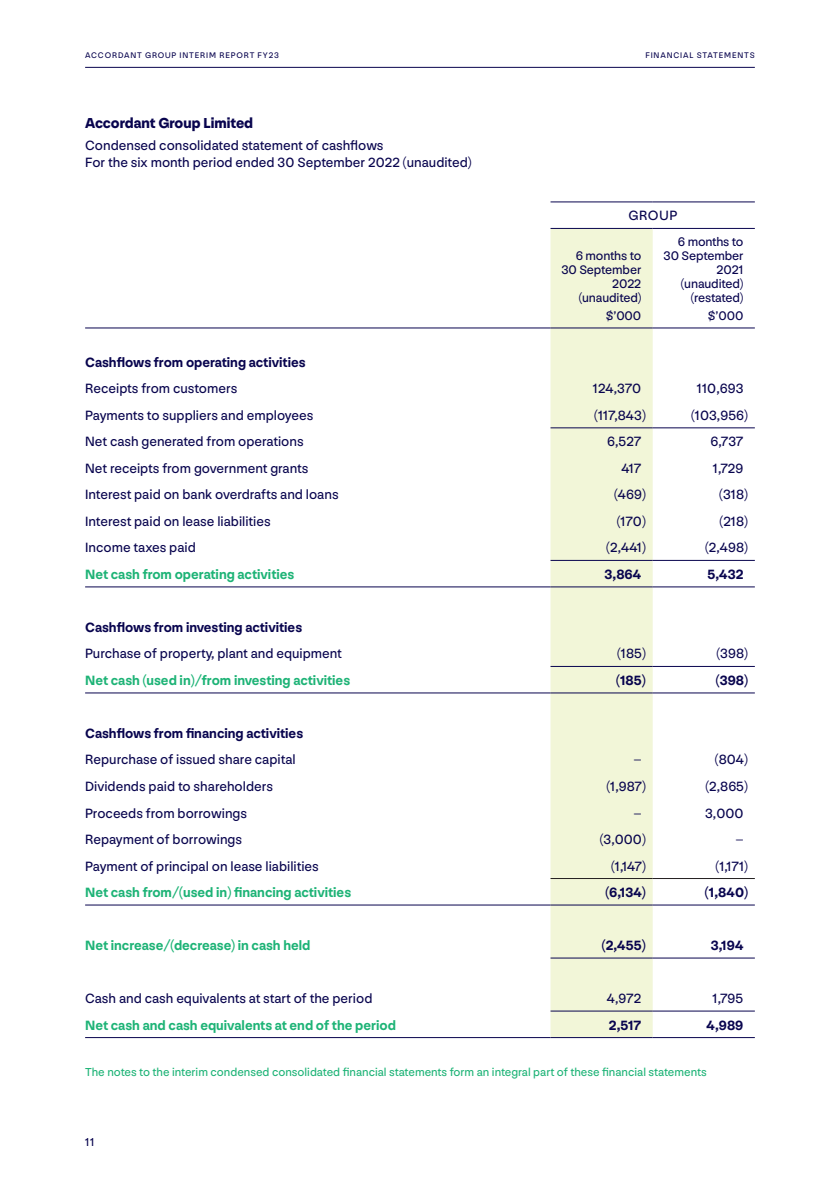
<style>
.page{position:relative;width:840px;height:1191px;background:#fff}
.page>*{position:absolute;margin:0;border:0;box-sizing:border-box;transform-origin:0 0}
.Page_Heading-1_NEW{font:900 15px "NN Nouvelle Grotesk";color:#08044e}
.Fin_Body_NEW{font:14px "NN Nouvelle Grotesk";color:#08044e}
.Fin_Body_NEW-2{font:700 14px "NN Nouvelle Grotesk";color:#1db376}
.Fin_Body_NEW-3{font:700 14px "NN Nouvelle Grotesk";color:#08044e}
.Page_Heading-2_NEW{font:14px "NN Nouvelle Grotesk";color:#08044e}
.Table_Heading_GROUP{font:14px "NN Nouvelle Grotesk";letter-spacing:.05em;color:#08044e}
.Table_Heading_Date_e{font:13px/14px "NN Nouvelle Grotesk";letter-spacing:-.01em;color:#08044e;text-align:right}
.Fin_-_the_notes_to_N{font:12px "NN Nouvelle Grotesk";color:#1db376}
.t1{font:12px "NN Forever Grotesk STD";color:#08044e}
.t2{font:8.4px "NN Nouvelle Grotesk";letter-spacing:.1em;color:#08044e}
</style>
<div class="page">
<div style="left:550px;top:229px;width:102px;height:808px;background:#f2f6d8"></div>
<hr style="left:550px;top:201px;width:102px;height:1px;background:#08044e">
<hr style="left:652px;top:201px;width:102px;height:1px;background:#08044e">
<hr style="left:550px;top:228px;width:102px;height:1px;background:#08044e">
<hr style="left:652px;top:228px;width:102px;height:1px;background:#08044e">
<hr style="left:85px;top:327px;width:465px;height:1px;background:#08044e">
<hr style="left:550px;top:327px;width:102px;height:1px;background:#08044e">
<hr style="left:652px;top:327px;width:102px;height:1px;background:#08044e">
<hr style="left:550px;top:427px;width:102px;height:1px;background:#08044e">
<hr style="left:652px;top:427px;width:102px;height:1px;background:#08044e">
<hr style="left:550px;top:560px;width:102px;height:1px;background:#08044e">
<hr style="left:652px;top:560px;width:102px;height:1px;background:#08044e">
<hr style="left:550px;top:666px;width:102px;height:1px;background:#08044e">
<hr style="left:652px;top:666px;width:102px;height:1px;background:#08044e">
<hr style="left:550px;top:878px;width:102px;height:1px;background:#231f20">
<hr style="left:652px;top:878px;width:102px;height:1px;background:#231f20">
<hr style="left:550px;top:957px;width:102px;height:1px;background:#08044e">
<hr style="left:652px;top:957px;width:102px;height:1px;background:#08044e">
<hr style="left:550px;top:1010px;width:102px;height:1px;background:#08044e">
<hr style="left:652px;top:1010px;width:102px;height:1px;background:#08044e">
<hr style="left:85px;top:586px;width:465px;height:1px;background:#08044e">
<hr style="left:550px;top:586px;width:102px;height:1px;background:#08044e">
<hr style="left:652px;top:586px;width:102px;height:1px;background:#08044e">
<hr style="left:85px;top:692px;width:465px;height:1px;background:#08044e">
<hr style="left:550px;top:692px;width:102px;height:1px;background:#08044e">
<hr style="left:652px;top:692px;width:102px;height:1px;background:#08044e">
<hr style="left:85px;top:904px;width:465px;height:1px;background:#08044e">
<hr style="left:550px;top:904px;width:102px;height:1px;background:#08044e">
<hr style="left:652px;top:904px;width:102px;height:1px;background:#08044e">
<hr style="left:85px;top:1037px;width:465px;height:1px;background:#08044e">
<hr style="left:550px;top:1037px;width:102px;height:1px;background:#08044e">
<hr style="left:652px;top:1037px;width:102px;height:1px;background:#08044e">
<hr style="left:85px;top:67px;width:669px;height:1px;background:#08044e">
<p class="t2" style="left:85px;top:50px;width:195px">ACCORDANT GROUP INTERIM REPORT FY23</p>
<p class="t2" style="left:645px;top:50px;width:111px">FINANCIAL STATEMENTS</p>
<p class="Page_Heading-1_NEW" style="left:85px;top:112px;width:169px">Accordant Group Limited</p>
<p class="Page_Heading-2_NEW" style="left:85px;top:136px;width:300px">Condensed consolidated statement of cashflows</p>
<p class="Page_Heading-2_NEW" style="left:85px;top:153px;width:388px">For the six month period ended 30 September 2022 (unaudited)</p>
<p class="Table_Heading_GROUP" style="left:628px;top:206px;width:50px">GROUP</p>
<p class="Table_Heading_Date_e" style="left:561px;top:249px;width:81px">6 months to<br>30 September<br>2022 (unaudited)</p>
<p class="Table_Heading_Date_e" style="left:663px;top:235px;width:81px">6 months to<br>30 September<br>2021 (unaudited) (restated)</p>
<p class="Table_Heading_Date_e" style="left:605px;top:309px;width:37px">$’000</p>
<p class="Table_Heading_Date_e" style="left:707px;top:309px;width:37px">$’000</p>
<p class="Fin_Body_NEW-3" style="left:85px;top:353px;width:222px">Cashflows from operating activities</p>
<p class="Fin_Body_NEW" style="left:85px;top:379px;width:154px">Receipts from customers</p>
<p class="Fin_Body_NEW" style="left:592px;top:379px;width:50px">124,370</p>
<p class="Fin_Body_NEW" style="left:696px;top:379px;width:48px">110,693</p>
<p class="Fin_Body_NEW" style="left:85px;top:406px;width:229px">Payments to suppliers and employees</p>
<p class="Fin_Body_NEW" style="left:594px;top:406px;width:53px">(117,843)</p>
<p class="Fin_Body_NEW" style="left:690px;top:406px;width:58px">(103,956)</p>
<p class="Fin_Body_NEW" style="left:85px;top:432px;width:220px">Net cash generated from operations</p>
<p class="Fin_Body_NEW" style="left:607px;top:432px;width:36px">6,527</p>
<p class="Fin_Body_NEW" style="left:710px;top:432px;width:34px">6,737</p>
<p class="Fin_Body_NEW" style="left:85px;top:459px;width:224px">Net receipts from government grants</p>
<p class="Fin_Body_NEW" style="left:621px;top:459px;width:21px">417</p>
<p class="Fin_Body_NEW" style="left:712px;top:459px;width:32px">1,729</p>
<p class="Fin_Body_NEW" style="left:85px;top:485px;width:255px">Interest paid on bank overdrafts and loans</p>
<p class="Fin_Body_NEW" style="left:613px;top:485px;width:33px">(469)</p>
<p class="Fin_Body_NEW" style="left:718px;top:485px;width:30px">(318)</p>
<p class="Fin_Body_NEW" style="left:85px;top:512px;width:187px">Interest paid on lease liabilities</p>
<p class="Fin_Body_NEW" style="left:616px;top:512px;width:31px">(170)</p>
<p class="Fin_Body_NEW" style="left:719px;top:512px;width:30px">(218)</p>
<p class="Fin_Body_NEW" style="left:85px;top:538px;width:112px">Income taxes paid</p>
<p class="Fin_Body_NEW" style="left:606px;top:538px;width:41px">(2,441)</p>
<p class="Fin_Body_NEW" style="left:704px;top:538px;width:44px">(2,498)</p>
<p class="Fin_Body_NEW-2" style="left:85px;top:565px;width:210px">Net cash from operating activities</p>
<p class="Fin_Body_NEW-3" style="left:604px;top:565px;width:38px">3,864</p>
<p class="Fin_Body_NEW-3" style="left:707px;top:565px;width:38px">5,432</p>
<p class="Fin_Body_NEW-3" style="left:85px;top:618px;width:218px">Cashflows from investing activities</p>
<p class="Fin_Body_NEW" style="left:85px;top:644px;width:258px">Purchase of property, plant and equipment</p>
<p class="Fin_Body_NEW" style="left:616px;top:644px;width:30px">(185)</p>
<p class="Fin_Body_NEW" style="left:716px;top:644px;width:33px">(398)</p>
<p class="Fin_Body_NEW-2" style="left:85px;top:671px;width:266px">Net cash (used in)/from investing activities</p>
<p class="Fin_Body_NEW-3" style="left:615px;top:671px;width:31px">(185)</p>
<p class="Fin_Body_NEW-3" style="left:715px;top:671px;width:34px">(398)</p>
<p class="Fin_Body_NEW-3" style="left:85px;top:724px;width:219px">Cashflows from financing activities</p>
<p class="Fin_Body_NEW" style="left:85px;top:750px;width:212px">Repurchase of issued share capital</p>
<p class="Fin_Body_NEW" style="left:633px;top:750px;width:9px">–</p>
<p class="Fin_Body_NEW" style="left:714px;top:750px;width:35px">(804)</p>
<p class="Fin_Body_NEW" style="left:85px;top:777px;width:189px">Dividends paid to shareholders</p>
<p class="Fin_Body_NEW" style="left:606px;top:777px;width:41px">(1,987)</p>
<p class="Fin_Body_NEW" style="left:705px;top:777px;width:44px">(2,865)</p>
<p class="Fin_Body_NEW" style="left:85px;top:803px;width:163px">Proceeds from borrowings</p>
<p class="Fin_Body_NEW" style="left:633px;top:803px;width:9px">–</p>
<p class="Fin_Body_NEW" style="left:704px;top:803px;width:40px">3,000</p>
<p class="Fin_Body_NEW" style="left:85px;top:830px;width:158px">Repayment of borrowings</p>
<p class="Fin_Body_NEW" style="left:599px;top:830px;width:48px">(3,000)</p>
<p class="Fin_Body_NEW" style="left:735px;top:830px;width:9px">–</p>
<p class="Fin_Body_NEW" style="left:85px;top:856px;width:235px">Payment of principal on lease liabilities</p>
<p class="Fin_Body_NEW" style="left:610px;top:856px;width:36px">(1,147)</p>
<p class="Fin_Body_NEW" style="left:715px;top:856px;width:34px">(1,171)</p>
<p class="Fin_Body_NEW-2" style="left:85px;top:883px;width:267px">Net cash from/(used in) financing activities</p>
<p class="Fin_Body_NEW-3" style="left:605px;top:883px;width:42px">(6,134)</p>
<p class="Fin_Body_NEW-3" style="left:704px;top:883px;width:45px">(1,840)</p>
<p class="Fin_Body_NEW-2" style="left:85px;top:936px;width:227px">Net increase/(decrease) in cash held</p>
<p class="Fin_Body_NEW-3" style="left:601px;top:936px;width:46px">(2,455)</p>
<p class="Fin_Body_NEW-3" style="left:710px;top:936px;width:34px">3,194</p>
<p class="Fin_Body_NEW" style="left:85px;top:989px;width:289px">Cash and cash equivalents at start of the period</p>
<p class="Fin_Body_NEW" style="left:606px;top:989px;width:36px">4,972</p>
<p class="Fin_Body_NEW" style="left:712px;top:989px;width:32px">1,795</p>
<p class="Fin_Body_NEW-2" style="left:85px;top:1015px;width:312px">Net cash and cash equivalents at end of the period</p>
<p class="Fin_Body_NEW-3" style="left:608px;top:1015px;width:34px">2,517</p>
<p class="Fin_Body_NEW-3" style="left:706px;top:1015px;width:38px">4,989</p>
<p class="Fin_-_the_notes_to_N" style="left:85px;top:1064px;width:622px">The notes to the interim condensed consolidated financial statements form an integral part of these financial statements</p>
<p class="t1" style="left:85px;top:1134px;width:11px">11</p>
</div>
